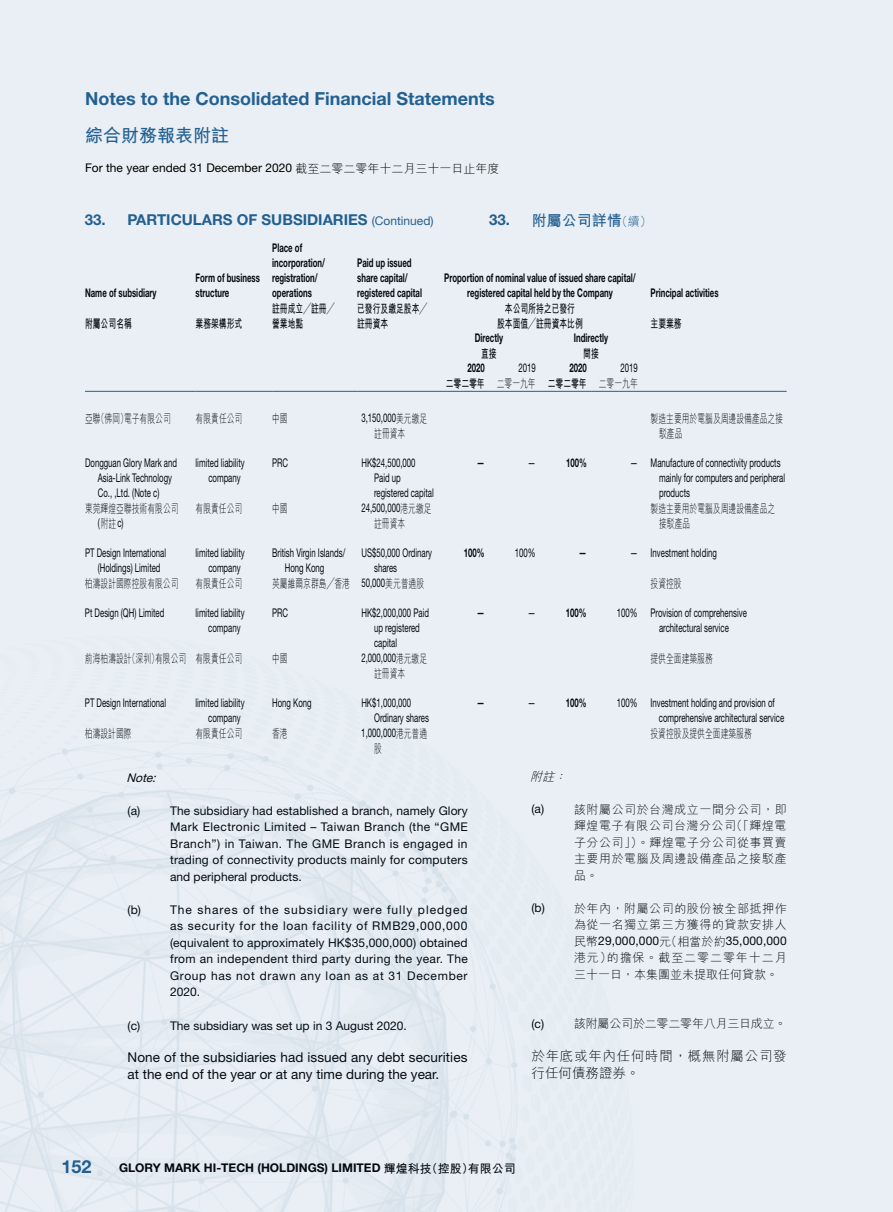
<style>
.page{position:relative;width:893px;height:1212px;background:#e9eff4}
.page>*{position:absolute;margin:0;border:0;box-sizing:border-box;transform-origin:0 0}
.t1{font:700 18px "Helvetica Neue LT Std";color:#236092}
.t2{font:700 18px "M Hei HK";color:#236092}
.t3{font:700 15px "Helvetica Neue LT Std";color:#236092}
.t4{font:700 15px "M Hei HK";color:#236092}
.t5{font:13.5px/16.5px "Helvetica Neue LT Std";letter-spacing:.01em;color:#000}
.t6{font:300 13.5px/16.5px "M Hei HK";letter-spacing:.055em;color:#000}
.t7{font:12px/15px "Helvetica Neue LT Std";color:#000;scale:.65 1}
.t8{font:12px/16.5px "Helvetica Neue LT Std";color:#000;text-align:justify}
.t9{font:700 12px/15px "Helvetica Neue LT Std";color:#000;scale:.65 1}
.t10{font:300 12px/15px "M Hei HK";color:#000;scale:.65 1}
.t11{font:300 12px/16.5px "M Hei HK";color:#000;text-align:justify}
.t12{font:700 12px/15px "M Hei HK";color:#000;scale:.65 1}
.t13{font:700 12px "Helvetica Neue LT Std";color:#000}
.t14{font:300 12px/16.5px "M Hei HK";letter-spacing:.045em;color:#000}
.t15{font:italic 12px "Helvetica Neue LT Std";color:#000}
.t16{font:700 12px "Helvetica";color:#000;scale:.65 1}
.t17{font:italic 300 12px "M Hei HK";color:#000}
.s1{font-family:"M Hei HK";font-weight:300}
.s2{font-weight:400;font-size:12px}
.s3{font-family:"Helvetica Neue LT Std"}
.s4{font-weight:300;font-size:12px}
.s5{font-family:"Helvetica Neue LT Std";font-weight:400}
.s6{font-family:"M Hei HK"}
</style>
<div class="page">
<h1 class="t1" style="left:85px;top:88px;width:411px">Notes to the Consolidated Financial Statements</h1>
<h1 class="t2" style="left:85px;top:122px;width:145px">綜合財務報表附註</h1>
<p class="t8" style="left:85px;top:159px;width:416px">For the year ended 31 December 2020 <span class="s1">截至二零二零年十二月三十一日止年度</span></p>
<p class="t3" style="left:85px;top:211px;width:350px">33. PARTICULARS OF SUBSIDIARIES <span class="s2">(Continued)</span></p>
<p class="t4" style="left:489px;top:210px;width:164px"><span class="s3">33.</span> 附屬公司詳情<span class="s4">（續）</span></p>
<p class="t9" style="left:85px;top:285px;width:112px">Name of subsidiary</p>
<p class="t9" style="left:196px;top:270px;width:100px">Form of business structure</p>
<p class="t12" style="left:85px;top:315px;width:73px">附屬公司名稱</p>
<p class="t12" style="left:196px;top:315px;width:73px">業務架構形式</p>
<p class="t9" style="left:272px;top:240px;width:83px">Place of incorporation/ registration/ operations</p>
<p class="t9" style="left:357px;top:255px;width:101px">Paid up issued share capital/ registered capital</p>
<p class="t9" style="left:444px;top:270px;width:296px;text-align:center">Proportion of nominal value of issued share capital/ registered capital held by the Company</p>
<p class="t12" style="left:272px;top:300px;width:97px">註冊成立╱註冊╱營業地點</p>
<p class="t12" style="left:357px;top:300px;width:109px">已發行及繳足股本╱註冊資本</p>
<p class="t12" style="left:497px;top:300px;width:134px;text-align:center">本公司所持之已發行<br>股本面值╱註冊資本比例</p>
<p class="t9" style="left:475px;top:330px;width:45px">Directly</p>
<p class="t9" style="left:574px;top:330px;width:54px">Indirectly</p>
<p class="t12" style="left:481px;top:345px;width:26px">直接</p>
<p class="t12" style="left:583px;top:345px;width:25px">間接</p>
<p class="t9" style="left:467px;top:360px;width:28px">2020</p>
<p class="t12" style="left:446px;top:375px;width:61px">二零二零年</p>
<p class="t9" style="left:569px;top:360px;width:28px">2020</p>
<p class="t12" style="left:548px;top:375px;width:61px">二零二零年</p>
<p class="t7" style="left:518px;top:360px;width:28px">2019</p>
<p class="t10" style="left:497px;top:376px;width:61px">二零一九年</p>
<p class="t7" style="left:620px;top:360px;width:28px">2019</p>
<p class="t10" style="left:599px;top:376px;width:61px">二零一九年</p>
<p class="t10" style="left:85px;top:410px;width:134px">亞聯（佛岡）電子有限公司</p>
<p class="t10" style="left:196px;top:410px;width:73px">有限責任公司</p>
<p class="t10" style="left:272px;top:410px;width:25px">中國</p>
<p class="t7" style="left:361px;top:410px;width:103px">3,150,000<span class="s1">美元繳足</span></p>
<p class="t10" style="left:374px;top:425px;width:49px">註冊資本</p>
<p class="t9" style="left:651px;top:285px;width:106px">Principal activities</p>
<p class="t12" style="left:651px;top:315px;width:49px">主要業務</p>
<p class="t10" style="left:659px;top:410px;width:192px;text-indent:-9px">製造主要用於電腦及周邊設備產品之接駁產品</p>
<p class="t7" style="left:98px;top:455px;width:123px;text-indent:-13px">Dongguan Glory Mark and<br>Asia-Link Technology<br>Co., ,Ltd. (Note c)</p>
<p class="t7" style="left:208px;top:455px;width:57px;text-indent:-13px">limited liability company</p>
<p class="t7" style="left:272px;top:455px;width:26px">PRC</p>
<p class="t7" style="left:374px;top:455px;width:93px;text-indent:-13px">HK$24,500,000<br>Paid up registered capital</p>
<p class="t16" style="left:477px;top:453px;width:14px">—</p>
<p class="t7" style="left:528px;top:455px;width:14px">—</p>
<p class="t9" style="left:566px;top:455px;width:34px">100%</p>
<p class="t7" style="left:659px;top:455px;width:195px;text-indent:-29px">— Manufacture of connectivity products mainly for computers and peripheral products</p>
<p class="t10" style="left:85px;top:500px;width:145px">東莞輝煌亞聯技術有限公司</p>
<p class="t7" style="left:98px;top:515px;width:41px">(<span class="s1">附註</span>c)</p>
<p class="t10" style="left:196px;top:500px;width:73px">有限責任公司</p>
<p class="t10" style="left:272px;top:500px;width:25px">中國</p>
<p class="t7" style="left:361px;top:500px;width:110px">24,500,000<span class="s1">港元繳足</span></p>
<p class="t10" style="left:374px;top:515px;width:49px">註冊資本</p>
<p class="t10" style="left:659px;top:500px;width:180px;text-indent:-9px">製造主要用於電腦及周邊設備產品之接駁產品</p>
<p class="t7" style="left:85px;top:545px;width:126px;text-align:center">PT Design International (Holdings) Limited</p>
<p class="t7" style="left:208px;top:545px;width:57px;text-indent:-13px">limited liability company</p>
<p class="t7" style="left:285px;top:545px;width:94px;text-indent:-13px">British Virgin Islands/<br>Hong Kong</p>
<p class="t7" style="left:374px;top:545px;width:91px;text-indent:-13px">US$50,000 Ordinary shares</p>
<p class="t9" style="left:464px;top:545px;width:34px">100%</p>
<p class="t7" style="left:515px;top:545px;width:34px">100%</p>
<p class="t16" style="left:579px;top:543px;width:14px">—</p>
<p class="t7" style="left:630px;top:545px;width:135px">— Investment holding</p>
<p class="t10" style="left:85px;top:575px;width:145px">柏濤設計國際控股有限公司</p>
<p class="t10" style="left:196px;top:575px;width:73px">有限責任公司</p>
<p class="t10" style="left:272px;top:575px;width:236px">英屬維爾京群島╱香港 <span class="s5">50,000</span>美元普通股</p>
<p class="t10" style="left:650px;top:575px;width:49px">投資控股</p>
<p class="t7" style="left:85px;top:605px;width:124px">Pt Design (QH) Limited</p>
<p class="t7" style="left:208px;top:605px;width:57px;text-indent:-13px">limited liability company</p>
<p class="t7" style="left:272px;top:605px;width:26px">PRC</p>
<p class="t7" style="left:374px;top:605px;width:86px;text-indent:-13px">HK$2,000,000 Paid up registered capital</p>
<p class="t16" style="left:477px;top:603px;width:14px">—</p>
<p class="t7" style="left:528px;top:605px;width:14px">—</p>
<p class="t9" style="left:566px;top:605px;width:34px">100%</p>
<p class="t7" style="left:659px;top:605px;width:137px;text-indent:-42px">100% Provision of comprehensive architectural service</p>
<p class="t10" style="left:85px;top:650px;width:244px">前海柏濤設計（深圳）有限公司 有限責任公司</p>
<p class="t10" style="left:272px;top:650px;width:25px">中國</p>
<p class="t7" style="left:361px;top:650px;width:103px">2,000,000<span class="s1">港元繳足</span></p>
<p class="t10" style="left:374px;top:665px;width:49px">註冊資本</p>
<p class="t10" style="left:650px;top:650px;width:97px">提供全面建築服務</p>
<p class="t7" style="left:85px;top:695px;width:126px">PT Design International</p>
<p class="t7" style="left:208px;top:695px;width:57px;text-indent:-13px">limited liability company</p>
<p class="t7" style="left:272px;top:695px;width:62px">Hong Kong</p>
<p class="t7" style="left:374px;top:695px;width:86px;text-indent:-13px">HK$1,000,000<br>Ordinary shares</p>
<p class="t16" style="left:477px;top:693px;width:14px">—</p>
<p class="t7" style="left:528px;top:695px;width:14px">—</p>
<p class="t9" style="left:566px;top:695px;width:34px">100%</p>
<p class="t7" style="left:659px;top:695px;width:194px;text-indent:-42px">100% Investment holding and provision of comprehensive architectural service</p>
<p class="t10" style="left:85px;top:725px;width:73px">柏濤設計國際</p>
<p class="t10" style="left:195px;top:725px;width:73px">有限責任公司</p>
<p class="t10" style="left:272px;top:725px;width:25px">香港</p>
<p class="t7" style="left:361px;top:725px;width:103px">1,000,000<span class="s1">港元普通</span></p>
<p class="t10" style="left:374px;top:740px;width:13px">股</p>
<p class="t10" style="left:650px;top:725px;width:158px">投資控股及提供全面建築服務</p>
<p class="t15" style="left:126px;top:770px;width:34px">Note:</p>
<p class="t8" style="left:128px;top:802px;width:14px">(a)</p>
<p class="t8" style="left:170px;top:802px;width:299px">The subsidiary had established a branch, namely Glory Mark Electronic Limited – Taiwan Branch (the “GME Branch”) in Taiwan. The GME Branch is engaged in trading of connectivity products mainly for computers and peripheral products.</p>
<p class="t8" style="left:128px;top:901px;width:15px">(b)</p>
<p class="t8" style="left:170px;top:901px;width:299px">The shares of the subsidiary were fully pledged as security for the loan facility of RMB29,000,000 (equivalent to approximately HK$35,000,000) obtained from an independent third party during the year. The Group has not drawn any loan as at 31 December 2020.</p>
<p class="t8" style="left:128px;top:1017px;width:14px">(c)</p>
<p class="t8" style="left:170px;top:1017px;width:238px">The subsidiary was set up in 3 August 2020.</p>
<p class="t5" style="left:128px;top:1049px;width:341px">None of the subsidiaries had issued any debt securities at the end of the year or at any time during the year.</p>
<p class="t17" style="left:530px;top:768px;width:42px">附註：</p>
<p class="t8" style="left:531px;top:800px;width:14px">(a)</p>
<p class="t11" style="left:574px;top:800px;width:214px">該附屬公司於台灣成立一間分公司，即輝煌電子有限公司台灣分公司（「輝煌電子分公司」）。輝煌電子分公司從事買賣主要用於電腦及周邊設備產品之接駁產品。</p>
<p class="t8" style="left:531px;top:899px;width:15px">(b)</p>
<p class="t14" style="left:574px;top:899px;width:214px">於年內，附屬公司的股份被全部抵押作為從一名獨立第三方獲得的貸款安排人</p>
<p class="t8" style="left:574px;top:932px;width:214px"><span class="s1">民幣</span>29,000,000<span class="s1">元（相當於約</span>35,000,000</p>
<p class="t11" style="left:574px;top:949px;width:214px">港元）的擔保。截至二零二零年十二月三十一日，本集團並未提取任何貸款。</p>
<p class="t8" style="left:531px;top:1015px;width:14px">(c)</p>
<p class="t11" style="left:574px;top:1015px;width:214px">該附屬公司於二零二零年八月三日成立。</p>
<p class="t6" style="left:531px;top:1047px;width:257px">於年底或年內任何時間，概無附屬公司發行任何債務證券。</p>
<h1 class="t1" style="left:62px;top:1156px;width:32px">152</h1>
<p class="t13" style="left:119px;top:1160px;width:398px">GLORY MARK HI-TECH (HOLDINGS) LIMITED <span class="s6">輝煌科技（控股）有限公司</span></p>
</div>
